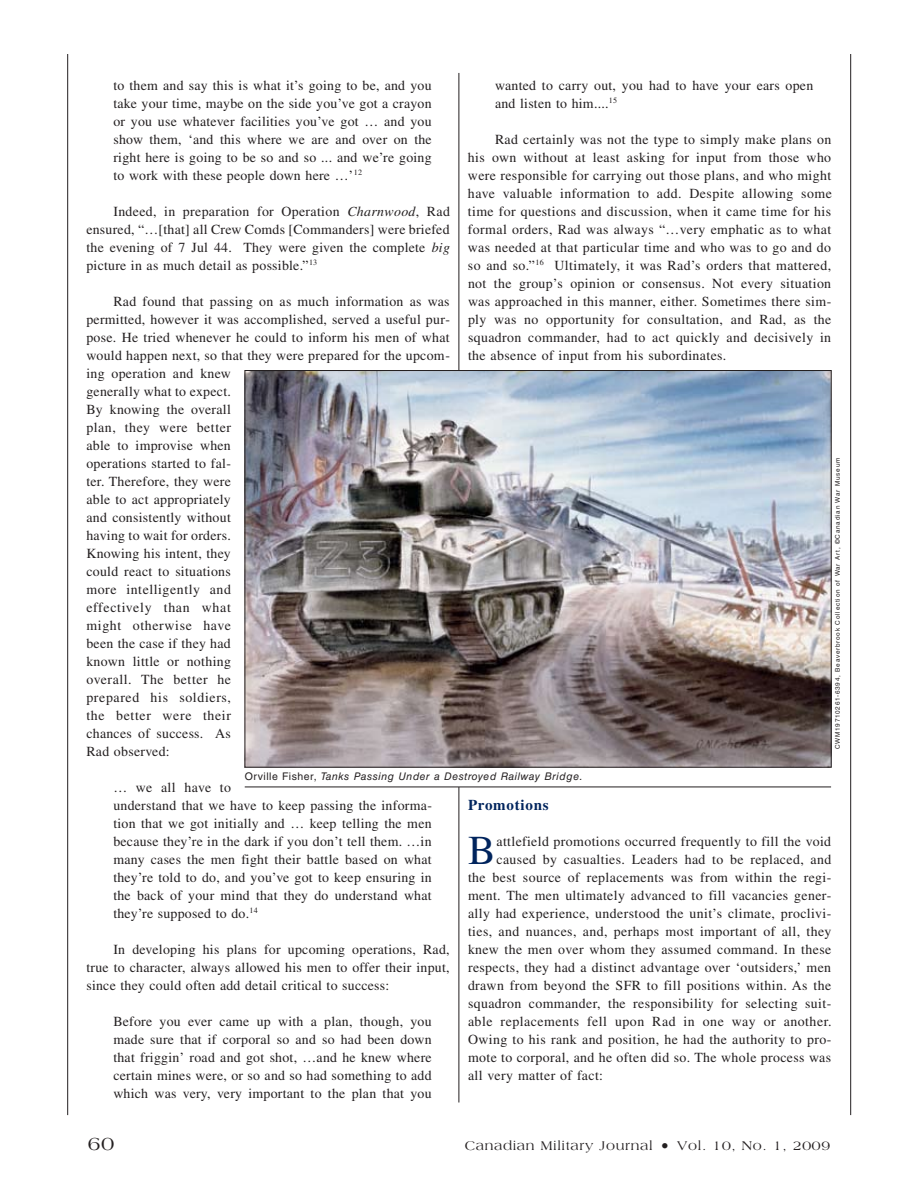
<style>
.page{position:relative;width:918px;height:1188px;background:#fff}
.page>*{position:absolute;margin:0;border:0;box-sizing:border-box;transform-origin:0 0}
.t1{font:41.1px "Times LT Std";color:#00245d}
.t2{font:19.5px "Americana Std";color:#231f20}
.t3{font:700 15px "Times LT Std";letter-spacing:.05em;color:#00245d}
.t4{font:13.8px/18px "Times LT Std";letter-spacing:.02em;color:#231f20;text-align:justify}
.t5{font:13.5px "Americana Std";letter-spacing:.05em;color:#231f20}
.t6{font:italic 10.5px "Helvetica LT Std";letter-spacing:.05em;color:#231f20}
.t7{font:6.3px "Helvetica LT Std";letter-spacing:.125em;color:#231f20}
.s1{font-style:italic}
.s2{font-style:normal}
.s3{font-size:16.5px}
</style>
<div class="page">
<hr style="left:850px;top:54px;width:1px;height:1061px;background:#231f20">
<hr style="left:67px;top:54px;width:1px;height:1061px;background:#231f20">
<hr style="left:459px;top:73px;width:1px;height:387px;background:#231f20">
<hr style="left:459px;top:787px;width:1px;height:315px;background:#231f20">
<hr style="left:245px;top:787px;width:586px;height:1px;background:#231f20">
<img style="left:247px;top:372px;width:583px;height:394px">
<p class="t4" style="left:495px;top:76px;width:320px">wanted to carry out, you had to have your ears open and listen to him....<sup>15</sup></p>
<p class="t4" style="left:468px;top:130px;width:365px;text-indent:27px">Rad certainly was not the type to simply make plans on his own without at least asking for input from those who were responsible for carrying out those plans, and who might have valuable information to add. Despite allowing some time for questions and discussion, when it came time for his formal orders, Rad was always “…very emphatic as to what was needed at that particular time and who was to go and do so and so.”<sup>16</sup> Ultimately, it was Rad’s orders that mattered, not the group’s opinion or consensus. Not every situation was approached in this manner, either. Sometimes there sim&shy;ply was no opportunity for consultation, and Rad, as the squadron commander, had to act quickly and decisively in the absence of input from his subordinates.</p>
<p class="t4" style="left:113px;top:76px;width:320px">to them and say this is what it’s going to be, and you take your time, maybe on the side you’ve got a crayon or you use whatever facilities you’ve got … and you show them, ‘and this where we are and over on the right here is going to be so and so ... and we’re going to work with these people down here …’<sup>12</sup></p>
<p class="t4" style="left:86px;top:202px;width:365px;text-indent:27px">Indeed, in preparation for Operation <span class="s1">Charnwood</span>, Rad ensured, “…[that] all Crew Comds [Commanders] were briefed the evening of 7 Jul 44. They were given the complete <span class="s1">big </span>picture in as much detail as possible.”<sup>13</sup></p>
<p class="t4" style="left:86px;top:292px;width:365px;text-align:left;text-indent:27px">Rad found that passing on as much information as was permitted, however it was accomplished, served a useful pur&shy;pose. He tried whenever he could to inform his men of what would happen next, so that they were prepared for the upcom&shy;ing operation and knew<br>generally what to expect.<br>By knowing the overall<br>plan, they were better<br>able to improvise when<br>operations started to fal-<br>ter. Therefore, they were<br>able to act appropriately<br>and consistently without<br>having to wait for orders.<br>Knowing his intent, they<br>could react to situations<br>more intelligently and<br>effectively than what<br>might otherwise have<br>been the case if they had<br>known little or nothing<br>overall. The better he<br>prepared his soldiers,<br>the better were their<br>chances of success. As<br>Rad observed:</p>
<p class="t4" style="left:113px;top:778px;width:320px;text-align:left">… we all have to<br>understand that we have to keep passing the informa&shy;tion that we got initially and … keep telling the men because they’re in the dark if you don’t tell them. …in many cases the men fight their battle based on what they’re told to do, and you’ve got to keep ensuring in the back of your mind that they do understand what they’re supposed to do.<sup>14</sup></p>
<p class="t4" style="left:86px;top:940px;width:365px;text-indent:27px">In developing his plans for upcoming operations, Rad, true to character, always allowed his men to offer their input, since they could often add detail critical to success:</p>
<p class="t4" style="left:113px;top:1012px;width:320px">Before you ever came up with a plan, though, you made sure that if corporal so and so had been down that friggin’ road and got shot, …and he knew where certain mines were, or so and so had something to add which was very, very important to the plan that you</p>
<p class="t7" style="left:834px;top:749px;width:293px;rotate:-90deg">CWM19710261-6394, Beaverbrook Collection of War Art, ©Canadian War Museum</p>
<p class="t6" style="left:245px;top:770px;width:339px"><span class="s2">Orville Fisher,</span> Tanks Passing Under a Destroyed Railway Bridge.</p>
<p class="t3" style="left:468px;top:796px;width:82px">Promotions</p>
<h1 class="t1" style="left:468px;top:827px;width:29px">B</h1>
<p class="t4" style="left:497px;top:832px;width:336px">attlefield promotions occurred frequently to fill the void</p>
<p class="t4" style="left:497px;top:850px;width:336px">caused by casualties. Leaders had to be replaced, and</p>
<p class="t4" style="left:468px;top:868px;width:365px">the best source of replacements was from within the regi-</p>
<p class="t4" style="left:468px;top:886px;width:365px">ment. The men ultimately advanced to fill vacancies gener-</p>
<p class="t4" style="left:468px;top:904px;width:365px">ally had experience, understood the unit’s climate, proclivi-</p>
<p class="t4" style="left:468px;top:922px;width:365px">ties, and nuances, and, perhaps most important of all, they</p>
<p class="t4" style="left:468px;top:940px;width:365px">knew the men over whom they assumed command. In these</p>
<p class="t4" style="left:468px;top:958px;width:365px">respects, they had a distinct advantage over ‘outsiders,’ men</p>
<p class="t4" style="left:468px;top:976px;width:365px">drawn from beyond the SFR to fill positions within. As the</p>
<p class="t4" style="left:468px;top:994px;width:365px">squadron commander, the responsibility for selecting suit-</p>
<p class="t4" style="left:468px;top:1012px;width:365px">able replacements fell upon Rad in one way or another.</p>
<p class="t4" style="left:468px;top:1030px;width:365px">Owing to his rank and position, he had the authority to pro-</p>
<p class="t4" style="left:468px;top:1048px;width:365px">mote to corporal, and he often did so. The whole process was</p>
<p class="t4" style="left:468px;top:1066px;width:137px">all very matter of fact:</p>
<h2 class="t2" style="left:88px;top:1132px;width:28px">60</h2>
<p class="t5" style="left:465px;top:1138px;width:367px">Canadian Military Journal <span class="s3">•</span> Vol. 10, No. 1, 2009</p>
</div>
